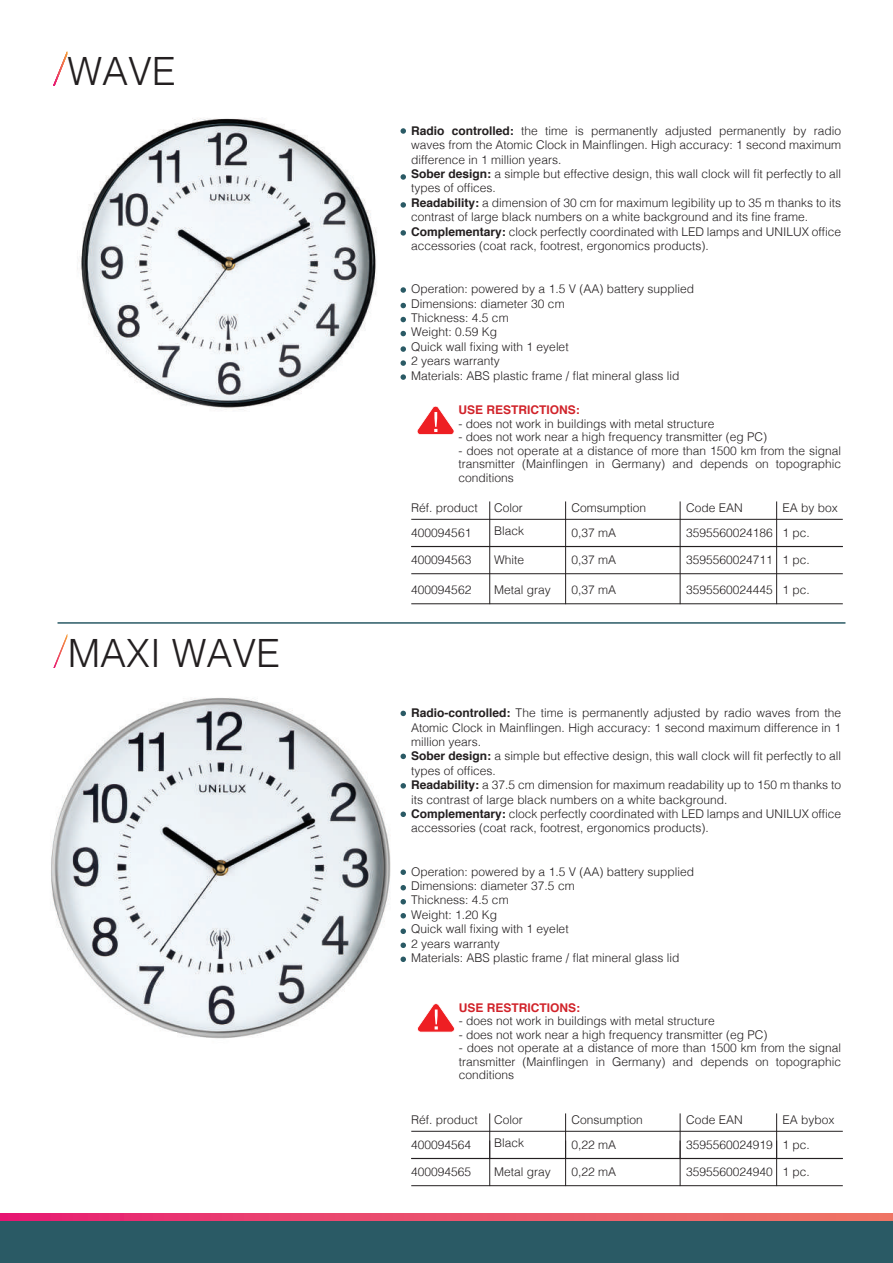
<style>
.page{position:relative;width:893px;height:1263px;background:#fff}
.page>*{position:absolute;margin:0;border:0;box-sizing:border-box;transform-origin:0 0}
.t1{font:300 39px "Helvetica";color:#231f20}
.t2{font:300 12px/14.4px "Helvetica";color:#231f20}
.t3{font:700 12px "Helvetica";color:#d1232a}
.s1{font-weight:700}
</style>
<div class="page">
<img style="left:77px;top:118px;width:300px;height:292px">
<img style="left:51px;top:698px;width:352px;height:341px">
<div style="left:0;top:1221px;width:893px;height:42px;background:#2a5a65"></div>
<svg style="left:0;top:1213px;width:893px;height:8px"></svg>
<hr style="left:58px;top:622px;width:787px;height:2px;background:#2a5a65">
<svg style="left:53px;top:51px;width:14px;height:35px"></svg>
<svg style="left:53px;top:634px;width:14px;height:34px"></svg>
<svg style="left:400px;top:128px;width:6px;height:6px"></svg>
<svg style="left:400px;top:711px;width:6px;height:5px"></svg>
<svg style="left:400px;top:174px;width:6px;height:6px"></svg>
<svg style="left:400px;top:754px;width:6px;height:5px"></svg>
<svg style="left:400px;top:202px;width:6px;height:6px"></svg>
<svg style="left:400px;top:230px;width:6px;height:6px"></svg>
<svg style="left:400px;top:811px;width:6px;height:6px"></svg>
<svg style="left:400px;top:783px;width:6px;height:5px"></svg>
<svg style="left:400px;top:287px;width:6px;height:6px"></svg>
<svg style="left:400px;top:869px;width:6px;height:6px"></svg>
<svg style="left:400px;top:331px;width:6px;height:5px"></svg>
<svg style="left:400px;top:913px;width:6px;height:5px"></svg>
<svg style="left:400px;top:303px;width:6px;height:5px"></svg>
<svg style="left:400px;top:885px;width:6px;height:5px"></svg>
<svg style="left:400px;top:346px;width:6px;height:6px"></svg>
<svg style="left:400px;top:928px;width:6px;height:6px"></svg>
<svg style="left:400px;top:317px;width:6px;height:5px"></svg>
<svg style="left:400px;top:899px;width:6px;height:5px"></svg>
<svg style="left:400px;top:360px;width:6px;height:6px"></svg>
<svg style="left:400px;top:942px;width:6px;height:6px"></svg>
<svg style="left:400px;top:956px;width:6px;height:6px"></svg>
<svg style="left:400px;top:374px;width:6px;height:6px"></svg>
<hr style="left:411px;top:519px;width:432px;height:1px;background:#231f20">
<hr style="left:411px;top:573px;width:432px;height:1px;background:#231f20">
<hr style="left:411px;top:603px;width:432px;height:1px;background:#231f20">
<hr style="left:411px;top:546px;width:432px;height:1px;background:#231f20">
<hr style="left:489px;top:501px;width:1px;height:103px;background:#231f20">
<hr style="left:565px;top:501px;width:1px;height:103px;background:#231f20">
<hr style="left:680px;top:501px;width:1px;height:103px;background:#231f20">
<hr style="left:776px;top:501px;width:1px;height:103px;background:#231f20">
<hr style="left:411px;top:1131px;width:432px;height:1px;background:#231f20">
<hr style="left:411px;top:1185px;width:432px;height:1px;background:#231f20">
<hr style="left:411px;top:1158px;width:432px;height:1px;background:#231f20">
<hr style="left:489px;top:1140px;width:1px;height:46px;background:#231f20">
<hr style="left:489px;top:1113px;width:1px;height:46px;background:#231f20">
<hr style="left:565px;top:1140px;width:1px;height:46px;background:#231f20">
<hr style="left:565px;top:1113px;width:1px;height:46px;background:#231f20">
<hr style="left:680px;top:1140px;width:1px;height:46px;background:#231f20">
<hr style="left:680px;top:1113px;width:1px;height:46px;background:#231f20">
<hr style="left:776px;top:1140px;width:1px;height:46px;background:#231f20">
<hr style="left:776px;top:1113px;width:1px;height:46px;background:#231f20">
<svg style="left:417px;top:406px;width:37px;height:29px"></svg>
<svg style="left:417px;top:1003px;width:38px;height:29px"></svg>
<h1 class="t1" style="left:67px;top:38px;width:110px">WAVE</h1>
<h1 class="t1" style="left:68px;top:620px;width:214px">MAXI WAVE</h1>
<p class="t2" style="left:411px;top:122px;width:431px"><span class="s1">Radio controlled:</span> the time is permanently adjusted permanently by radio waves from the Atomic Clock in Mainflingen. High accuracy: 1 second maximum difference in 1 million years.<br><span class="s1">Sober design:</span> a simple but effective design, this wall clock will fit perfectly to all types of offices.<br><span class="s1">Readability:</span> a dimension of 30 cm for maximum legibility up to 35 m thanks to its contrast of large black numbers on a white background and its fine frame.<br><span class="s1">Complementary:</span> clock perfectly coordinated with LED lamps and UNILUX office accessories (coat rack, footrest, ergonomics products).</p>
<p class="t2" style="left:411px;top:281px;width:284px">Operation: powered by a 1.5 V (AA) battery supplied<br>Dimensions: diameter 30 cm<br>Thickness: 4.5 cm<br>Weight: 0.59 Kg<br>Quick wall fixing with 1 eyelet<br>2 years warranty<br>Materials: ABS plastic frame / flat mineral glass lid</p>
<p class="t3" style="left:458px;top:402px;width:123px">USE RESTRICTIONS:</p>
<p class="t2" style="left:458px;top:416px;width:258px">- does not work in buildings with metal structure</p>
<p class="t2" style="left:458px;top:429px;width:310px">- does not work near a high frequency transmitter (eg PC)</p>
<p class="t2" style="left:458px;top:443px;width:384px;line-height:13.5px;text-align:justify">- does not operate at a distance of more than 1500 km from the signal transmitter (Mainflingen in Germany) and depends on topographic conditions</p>
<p class="t2" style="left:411px;top:500px;width:68px">Réf. product</p>
<p class="t2" style="left:494px;top:500px;width:30px">Color</p>
<p class="t2" style="left:572px;top:500px;width:76px">Comsumption</p>
<p class="t2" style="left:686px;top:500px;width:58px">Code EAN</p>
<p class="t2" style="left:783px;top:500px;width:57px">EA by box</p>
<p class="t2" style="left:411px;top:525px;width:62px">400094561</p>
<p class="t2" style="left:494px;top:522px;width:32px">Black</p>
<p class="t2" style="left:572px;top:525px;width:46px">0,37 mA</p>
<p class="t2" style="left:686px;top:525px;width:88px">3595560024186</p>
<p class="t2" style="left:783px;top:525px;width:29px">1 pc.</p>
<p class="t2" style="left:411px;top:552px;width:62px">400094563</p>
<p class="t2" style="left:411px;top:582px;width:62px">400094562</p>
<p class="t2" style="left:494px;top:552px;width:32px">White</p>
<p class="t2" style="left:494px;top:582px;width:58px">Metal gray</p>
<p class="t2" style="left:572px;top:552px;width:46px">0,37 mA</p>
<p class="t2" style="left:572px;top:582px;width:46px">0,37 mA</p>
<p class="t2" style="left:686px;top:552px;width:88px">3595560024711</p>
<p class="t2" style="left:686px;top:582px;width:88px">3595560024445</p>
<p class="t2" style="left:783px;top:552px;width:29px">1 pc.</p>
<p class="t2" style="left:783px;top:582px;width:29px">1 pc.</p>
<p class="t2" style="left:411px;top:705px;width:431px"><span class="s1">Radio-controlled:</span> The time is permanently adjusted by radio waves from the Atomic Clock in Mainflingen. High accuracy: 1 second maximum difference in 1 million years.<br><span class="s1">Sober design:</span> a simple but effective design, this wall clock will fit perfectly to all types of offices.<br><span class="s1">Readability:</span> a 37.5 cm dimension for maximum readability up to 150 m thanks to its contrast of large black numbers on a white background.<br><span class="s1">Complementary:</span> clock perfectly coordinated with LED lamps and UNILUX office accessories (coat rack, footrest, ergonomics products).</p>
<p class="t2" style="left:411px;top:863px;width:284px">Operation: powered by a 1.5 V (AA) battery supplied<br>Dimensions: diameter 37.5 cm<br>Thickness: 4.5 cm<br>Weight: 1.20 Kg<br>Quick wall fixing with 1 eyelet<br>2 years warranty<br>Materials: ABS plastic frame / flat mineral glass lid</p>
<p class="t3" style="left:459px;top:999px;width:123px">USE RESTRICTIONS:</p>
<p class="t2" style="left:459px;top:1013px;width:258px">- does not work in buildings with metal structure</p>
<p class="t2" style="left:459px;top:1027px;width:310px">- does not work near a high frequency transmitter (eg PC)</p>
<p class="t2" style="left:459px;top:1040px;width:384px;line-height:13.5px;text-align:justify">- does not operate at a distance of more than 1500 km from the signal transmitter (Mainflingen in Germany) and depends on topographic conditions</p>
<p class="t2" style="left:411px;top:1112px;width:68px">Réf. product</p>
<p class="t2" style="left:494px;top:1112px;width:30px">Color</p>
<p class="t2" style="left:572px;top:1112px;width:73px">Consumption</p>
<p class="t2" style="left:686px;top:1112px;width:58px">Code EAN</p>
<p class="t2" style="left:783px;top:1112px;width:54px">EA bybox</p>
<p class="t2" style="left:411px;top:1136px;width:62px">400094564</p>
<p class="t2" style="left:494px;top:1134px;width:32px">Black</p>
<p class="t2" style="left:572px;top:1136px;width:46px">0,22 mA</p>
<p class="t2" style="left:686px;top:1136px;width:88px">3595560024919</p>
<p class="t2" style="left:783px;top:1136px;width:29px">1 pc.</p>
<p class="t2" style="left:411px;top:1164px;width:62px">400094565</p>
<p class="t2" style="left:494px;top:1164px;width:58px">Metal gray</p>
<p class="t2" style="left:572px;top:1164px;width:46px">0,22 mA</p>
<p class="t2" style="left:686px;top:1164px;width:88px">3595560024940</p>
<p class="t2" style="left:783px;top:1164px;width:29px">1 pc.</p>
</div>
